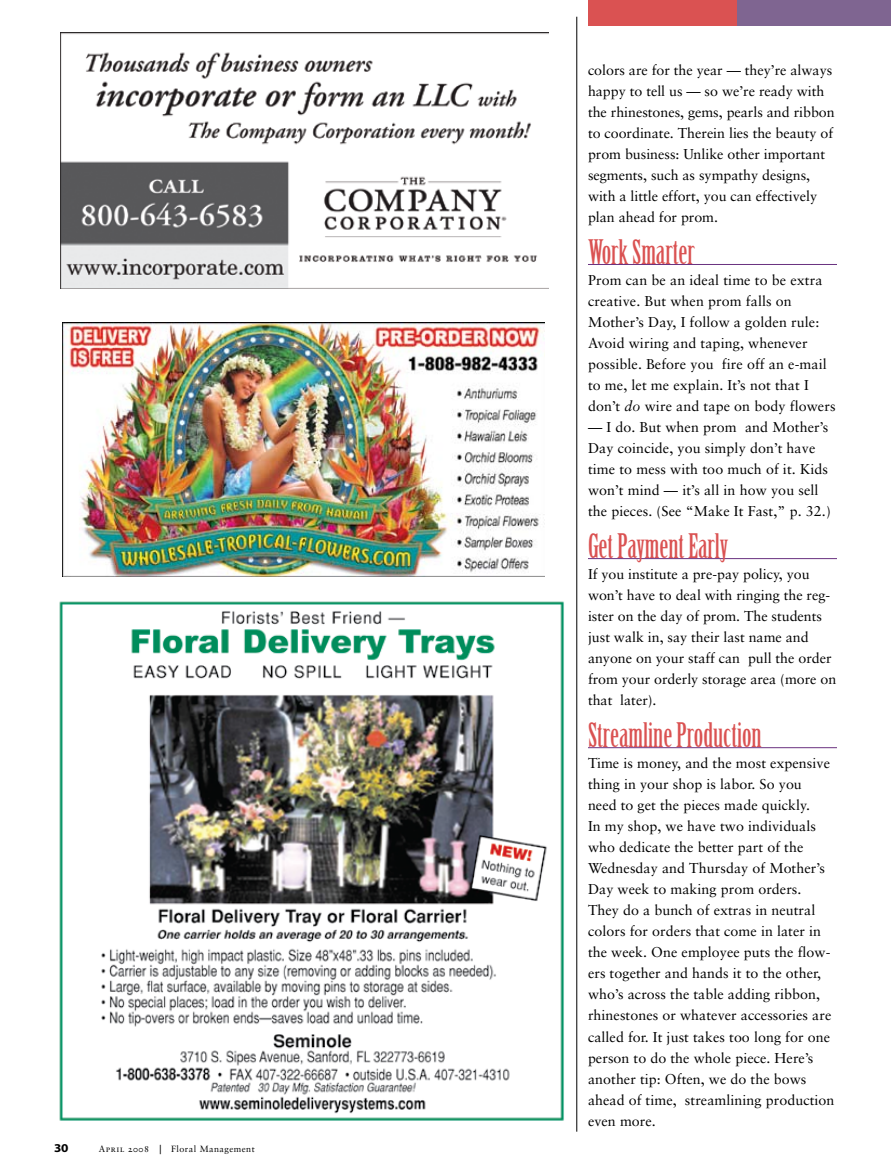
<style>
.page{position:relative;width:891px;height:1175px;background:#fff}
.page>*{position:absolute;margin:0;border:0;box-sizing:border-box;transform-origin:0 0}
.t1{font:33px "Birch Std";color:#da5252}
.t2{font:14.25px/21px "Sabon";letter-spacing:.005em;color:#000}
.t3{font:700 12px "Myriad Pro";color:#000;scale:1.1 1}
.t4{font:9px "Sabon";letter-spacing:.05em;color:#000}
.s1{font-family:"Sabon Roman SC"}
.s2{font-family:"Sabon Roman SC";font-size:12px}
.s3{font-style:italic}
</style>
<div class="page">
<hr style="left:588px;top:264px;width:249px;height:1px;background:#6a3280">
<hr style="left:588px;top:558px;width:249px;height:1px;background:#6a3280">
<hr style="left:588px;top:747px;width:249px;height:1px;background:#6a3280">
<img style="left:59px;top:601px;width:505px;height:520px">
<hr style="left:576px;top:17px;width:1px;height:1114px;background:#000">
<img style="left:62px;top:322px;width:482px;height:254px">
<img style="left:61px;top:32px;width:487px;height:257px">
<div style="left:588px;top:0;width:149px;height:25px;background:#da5252"></div>
<div style="left:737px;top:0;width:154px;height:25px;background:#7f6591"></div>
<p class="t3" style="left:54px;top:1140px;width:15px">30</p>
<p class="t4" style="left:99px;top:1143px;width:157px"><span class="s1">April 2008</span> <span class="s2">|</span> Floral Management</p>
<p class="t2" style="left:588px;top:59px;width:248px">colors are for the year — they’re always happy to tell us — so we’re ready with the rhinestones, gems, pearls and ribbon to coordinate. Therein lies the beauty of prom business: Unlike other important segments, such as sympathy designs, with a little effort, you can effectively plan ahead for prom.</p>
<h1 class="t1" style="left:588px;top:233px;width:108px">Work Smarter</h1>
<p class="t2" style="left:588px;top:269px;width:249px">Prom can be an ideal time to be extra creative. But when prom falls on Mother’s Day, I follow a golden rule:<br>Avoid wiring and taping, whenever possible. Before you fire off an e-mail to me, let me explain. It’s not that I don’t <span class="s3">do</span> wire and tape on body flowers</p>
<p class="t2" style="left:588px;top:416px;width:244px">— I do. But when prom and Mother’s Day coincide, you simply don’t have time to mess with too much of it. Kids won’t mind — it’s all in how you sell the pieces. (See “Make It Fast,” p. 32.)</p>
<h1 class="t1" style="left:588px;top:527px;width:142px">Get Payment Early</h1>
<p class="t2" style="left:588px;top:563px;width:250px">If you institute a pre-pay policy, you won’t have to deal with ringing the reg&shy;ister on the day of prom. The students just walk in, say their last name and anyone on your staff can pull the order from your orderly storage area (more on that later).</p>
<h1 class="t1" style="left:588px;top:716px;width:175px">Streamline Production</h1>
<p class="t2" style="left:588px;top:752px;width:248px">Time is money, and the most expensive thing in your shop is labor. So you<br>need to get the pieces made quickly.<br>In my shop, we have two individuals who dedicate the better part of the Wednesday and Thursday of Mother’s Day week to making prom orders.<br>They do a bunch of extras in neutral colors for orders that come in later in the week. One employee puts the flow&shy;ers together and hands it to the other, who’s across the table adding ribbon, rhinestones or whatever accessories are called for. It just takes too long for one person to do the whole piece. Here’s another tip: Often, we do the bows ahead of time, streamlining production even more.</p>
</div>
